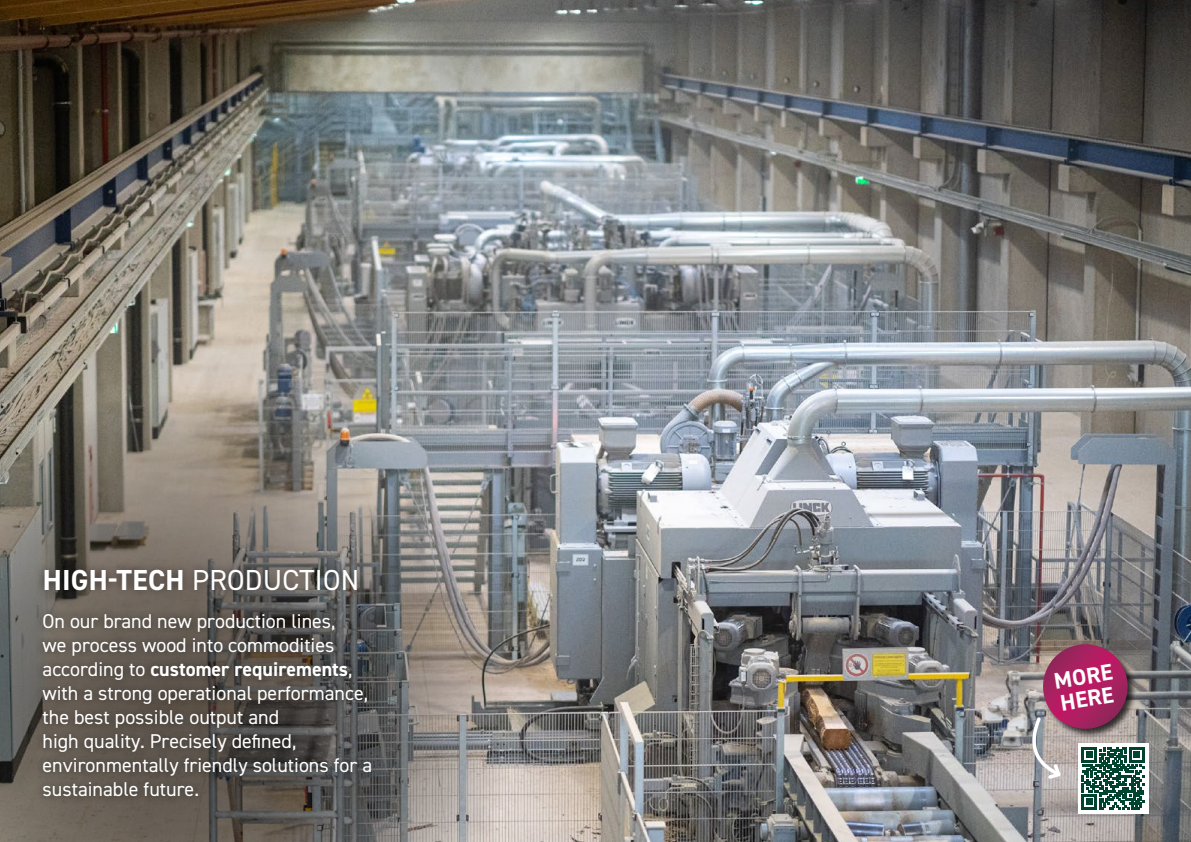
<style>
.page{position:relative;width:1191px;height:842px;background:#fff}
.page>*{position:absolute;margin:0;border:0;box-sizing:border-box;transform-origin:0 0}
.t1{font:29px "DIN2014";letter-spacing:.01em;color:#fff}
.t2{font:700 22.8px/22.8px "DIN2014";color:#fff}
.t3{font:20px/24px "DIN2014";color:#fff}
.s1{font-weight:700}
</style>
<div class="page">
<img style="left:0;top:0;width:1191px;height:842px">
<svg style="left:0;top:342px;width:595px;height:500px;background:#8a8783"></svg>
<div style="left:34px;top:561px;width:346px;height:244px;background:#000;opacity:.5"></div>
<svg style="left:1077px;top:743px;width:71px;height:71px"></svg>
<svg style="left:1026px;top:644px;width:118px;height:165px;background:#947280"></svg>
<p class="t1" style="left:43px;top:562px;width:318px"><span class="s1">HIGH-TECH</span> PRODUCTION</p>
<p class="t3" style="left:43px;top:609px;width:331px">On our brand new production lines,<br>we process wood into commodities according to <span class="s1">customer requirements</span>, with a strong operational performance, the best possible output and<br>high quality. Precisely defined, environmentally friendly solutions for a sustainable future.</p>
<p class="t2" style="left:1052px;top:669px;width:60px;rotate:-9deg">MORE<br>HERE</p>
</div>
